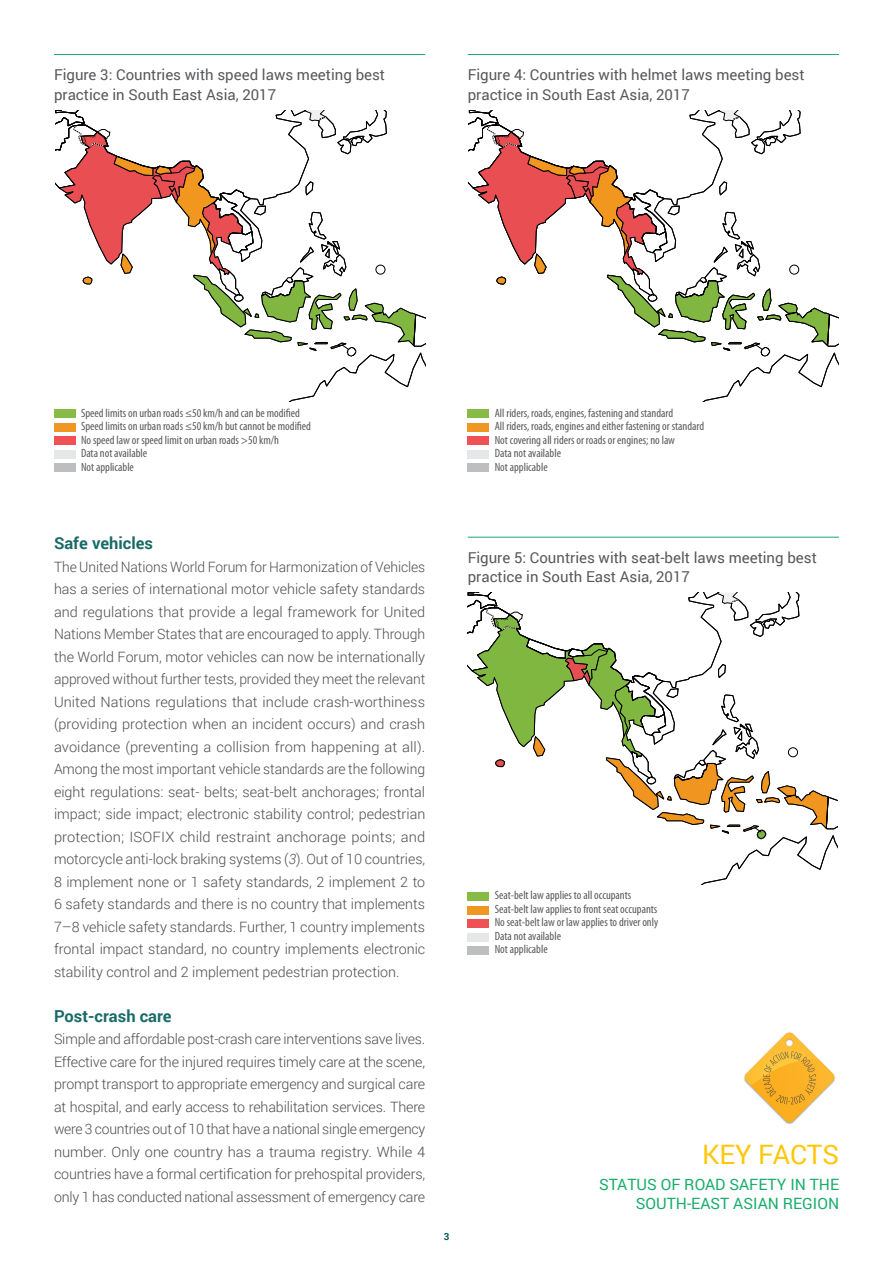
<style>
.page{position:relative;width:893px;height:1263px;background:#fff}
.page>*{position:absolute;margin:0;border:0;box-sizing:border-box;transform-origin:0 0}
.t1{font:26.85px "Roboto";letter-spacing:-.005em;color:#ffc709}
.t2{font:700 16.5px "Roboto";color:#186b67}
.t3{font:15.6px/18.8px "Roboto";color:#19ad6b;text-align:right}
.Figure_Title{font:15px/19.5px "Roboto";color:#58595b}
.Body{font:300 14.25px/22.5px "Roboto";letter-spacing:-.01em;color:#4d4d4f;text-align:justify}
.t4{font:condensed 12px "Myriad Pro";color:#58595b}
.t5{font:700 9.9px "Roboto";color:#005c57}
.s1{font-style:italic}
</style>
<div class="page">
<hr style="left:54px;top:54px;width:371px;height:1px;background:#19ad6b">
<div style="left:54px;top:410px;width:21px;height:8px;background:#87bb45"></div>
<div style="left:54px;top:423px;width:21px;height:9px;background:#ef9623"></div>
<div style="left:54px;top:437px;width:21px;height:8px;background:#f05155"></div>
<div style="left:54px;top:450px;width:21px;height:9px;background:#e6e7e8"></div>
<div style="left:54px;top:464px;width:21px;height:8px;background:#bcbec0"></div>
<hr style="left:468px;top:54px;width:371px;height:1px;background:#19ad6b">
<svg style="left:469px;top:110px;width:370px;height:292px"></svg>
<div style="left:468px;top:410px;width:21px;height:8px;background:#87bb45"></div>
<div style="left:468px;top:423px;width:21px;height:9px;background:#ef9623"></div>
<div style="left:468px;top:437px;width:21px;height:8px;background:#f05155"></div>
<div style="left:468px;top:450px;width:21px;height:9px;background:#e6e7e8"></div>
<div style="left:468px;top:464px;width:21px;height:8px;background:#bcbec0"></div>
<hr style="left:468px;top:537px;width:371px;height:1px;background:#19ad6b">
<div style="left:468px;top:892px;width:21px;height:9px;background:#87bb45"></div>
<div style="left:468px;top:906px;width:21px;height:8px;background:#ef9623"></div>
<div style="left:468px;top:919px;width:21px;height:9px;background:#f05155"></div>
<div style="left:468px;top:933px;width:21px;height:8px;background:#e6e7e8"></div>
<div style="left:468px;top:946px;width:21px;height:9px;background:#bcbec0"></div>
<svg style="left:745px;top:1032px;width:89px;height:90px"></svg>
<svg style="left:55px;top:110px;width:370px;height:292px"></svg>
<svg style="left:468px;top:593px;width:370px;height:291px"></svg>
<p class="Figure_Title" style="left:54px;top:65px;width:333px">Figure 3: Countries with speed laws meeting best practice in South East Asia, 2017</p>
<p class="Figure_Title" style="left:468px;top:65px;width:338px">Figure 4: Countries with helmet laws meeting best practice in South East Asia, 2017</p>
<p class="t4" style="left:81px;top:405px;width:220px">Speed limits on urban roads ≤50 km/h and can be modified</p>
<p class="t4" style="left:81px;top:419px;width:232px">Speed limits on urban roads ≤50 km/h but cannot be modified</p>
<p class="t4" style="left:81px;top:432px;width:200px">No speed law or speed limit on urban roads &gt;50 km/h</p>
<p class="t4" style="left:81px;top:446px;width:68px">Data not available</p>
<p class="t4" style="left:81px;top:459px;width:54px">Not applicable</p>
<p class="t4" style="left:495px;top:405px;width:180px">All riders, roads, engines, fastening and standard</p>
<p class="t4" style="left:495px;top:419px;width:211px">All riders, roads, engines and either fastening or standard</p>
<p class="t4" style="left:495px;top:432px;width:182px">Not covering all riders or roads or engines; no law</p>
<p class="t4" style="left:495px;top:446px;width:68px">Data not available</p>
<p class="t4" style="left:495px;top:459px;width:54px">Not applicable</p>
<h2 class="t2" style="left:54px;top:531px;width:101px">Safe vehicles</h2>
<p class="Body" style="left:54px;top:555px;width:373px">The United Nations World Forum for Harmonization of Vehicles has a series of international motor vehicle safety standards and regulations that provide a legal framework for United Nations Member States that are encouraged to apply. Through the World Forum, motor vehicles can now be internationally approved without further tests, provided they meet the relevant United Nations regulations that include crash-worthiness (providing protection when an incident occurs) and crash avoidance (preventing a collision from happening at all).<br>Among the most important vehicle standards are the following eight regulations: seat- belts; seat-belt anchorages; frontal impact; side impact; electronic stability control; pedestrian protection; ISOFIX child restraint anchorage points; and motorcycle anti-lock braking systems (<span class="s1">3</span>). Out of 10 countries, 8 implement none or 1 safety standards, 2 implement 2 to 6 safety standards and there is no country that implements 7–8 vehicle safety standards. Further, 1 country implements frontal impact standard, no country implements electronic stability control and 2 implement pedestrian protection.</p>
<h2 class="t2" style="left:54px;top:1004px;width:119px">Post-crash care</h2>
<p class="Body" style="left:54px;top:1027px;width:373px">Simple and affordable post-crash care interventions save lives.<br>Effective care for the injured requires timely care at the scene, prompt transport to appropriate emergency and surgical care at hospital, and early access to rehabilitation services. There were 3 countries out of 10 that have a national single emergency number. Only one country has a trauma registry. While 4 countries have a formal certification for prehospital providers, only 1 has conducted national assessment of emergency care</p>
<p class="t5" style="left:444px;top:1229px;width:7px">3</p>
<p class="Figure_Title" style="left:468px;top:547px;width:351px">Figure 5: Countries with seat-belt laws meeting best practice in South East Asia, 2017</p>
<p class="t4" style="left:495px;top:888px;width:138px">Seat-belt law applies to all occupants</p>
<p class="t4" style="left:495px;top:902px;width:164px">Seat-belt law applies to front seat occupants</p>
<p class="t4" style="left:495px;top:915px;width:165px">No seat-belt law or law applies to driver only</p>
<p class="t4" style="left:495px;top:929px;width:68px">Data not available</p>
<p class="t4" style="left:495px;top:942px;width:54px">Not applicable</p>
<p class="t1" style="left:702px;top:1135px;width:139px">KEY FACTS</p>
<p class="t3" style="left:599px;top:1175px;width:241px">STATUS OF ROAD SAFETY IN THE<br>SOUTH-EAST ASIAN REGION</p>
</div>
